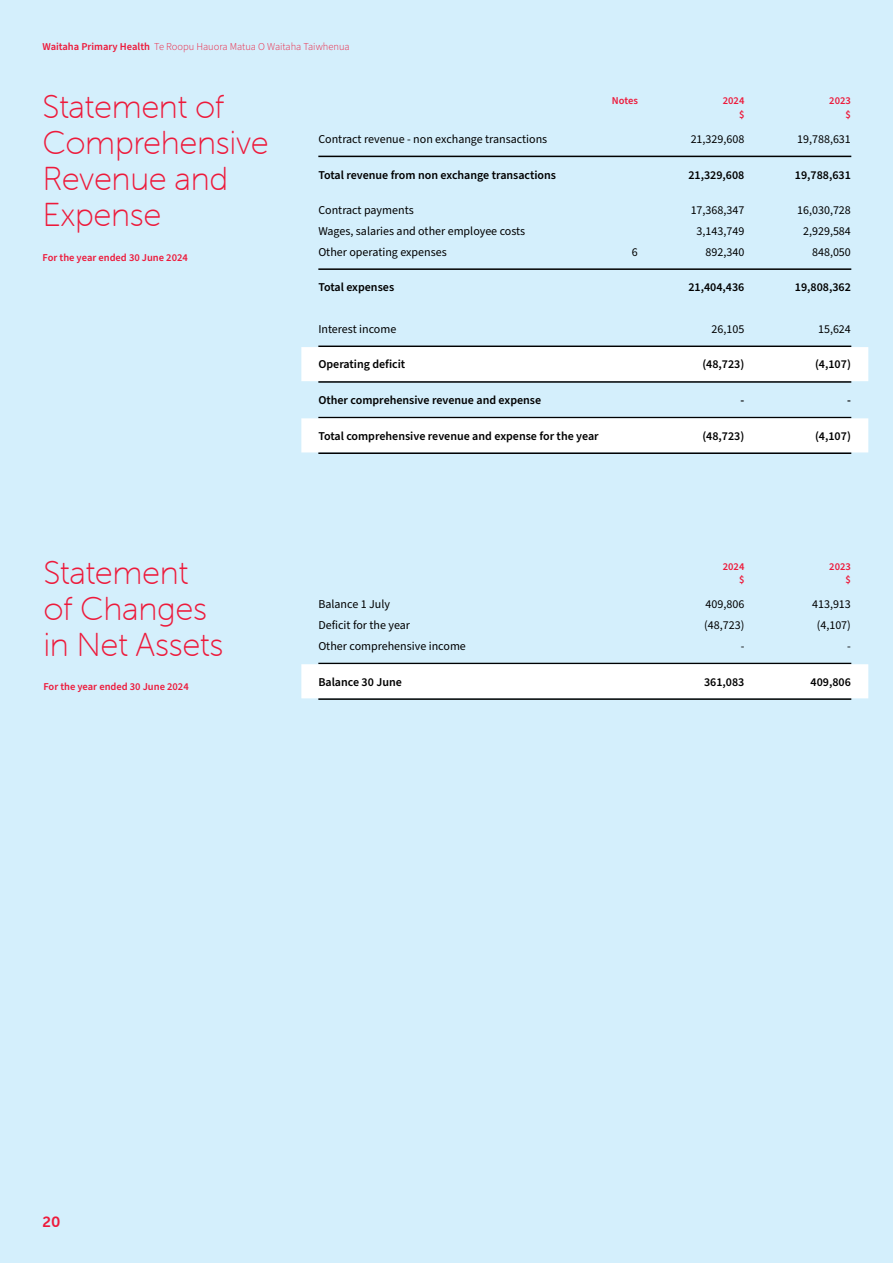
<style>
.page{position:relative;width:893px;height:1263px;background:#d4effc}
.page>*{position:absolute;margin:0;border:0;box-sizing:border-box;transform-origin:0 0}
.t1{font:33px/36px "Museo Sans Rounded 100";letter-spacing:-.01em;color:#ed1a3b}
.t2{font:15px "Museo Sans Rounded 700";color:#ed1a3b}
.t3{font:12px "Source Sans Pro";color:#000}
.t4{font:600 12px "Source Sans Pro";color:#000}
.t5{font:600 10.5px "Source Sans Pro";color:#ed1a3b}
.t6{font:300 10.5px "Source Sans Pro";color:#ed1a3b}
.s1{font-weight:600}
</style>
<div class="page">
<hr style="left:318px;top:156px;width:533px;height:1px;background:#000">
<hr style="left:318px;top:268px;width:533px;height:2px;background:#000">
<hr style="left:318px;top:346px;width:533px;height:1px;background:#000">
<div style="left:301px;top:347px;width:567px;height:34px;background:#fff"></div>
<hr style="left:318px;top:381px;width:533px;height:2px;background:#000">
<hr style="left:318px;top:417px;width:533px;height:1px;background:#000">
<div style="left:301px;top:418px;width:567px;height:34px;background:#fff"></div>
<hr style="left:318px;top:452px;width:533px;height:2px;background:#000">
<hr style="left:318px;top:663px;width:533px;height:1px;background:#000">
<div style="left:301px;top:664px;width:567px;height:34px;background:#fff"></div>
<hr style="left:318px;top:698px;width:533px;height:2px;background:#000">
<p class="t6" style="left:43px;top:40px;width:309px"><span class="s1">Waitaha Primary Health</span> Te Roopu Hauora Matua O Waitaha Taiwhenua</p>
<h1 class="t1" style="left:43px;top:89px;width:228px">Statement of<br>Comprehensive<br>Revenue and<br>Expense</h1>
<p class="t5" style="left:43px;top:250px;width:147px">For the year ended 30 June 2024</p>
<h1 class="t1" style="left:43px;top:555px;width:182px">Statement of Changes in Net Assets</h1>
<p class="t5" style="left:43px;top:680px;width:147px">For the year ended 30 June 2024</p>
<p class="t5" style="left:612px;top:94px;width:27px">Notes</p>
<p class="t5" style="left:723px;top:94px;width:23px">2024</p>
<p class="t5" style="left:829px;top:94px;width:23px">2023</p>
<p class="t5" style="left:739px;top:107px;width:7px">$</p>
<p class="t5" style="left:845px;top:107px;width:7px">$</p>
<p class="t3" style="left:318px;top:131px;width:230px">Contract revenue - non exchange transactions</p>
<p class="t3" style="left:691px;top:131px;width:55px">21,329,608</p>
<p class="t3" style="left:797px;top:131px;width:55px">19,788,631</p>
<p class="t4" style="left:318px;top:166px;width:239px">Total revenue from non exchange transactions</p>
<p class="t4" style="left:688px;top:166px;width:58px">21,329,608</p>
<p class="t4" style="left:795px;top:166px;width:58px">19,788,631</p>
<p class="t3" style="left:318px;top:202px;width:97px">Contract payments</p>
<p class="t3" style="left:691px;top:202px;width:55px">17,368,347</p>
<p class="t3" style="left:797px;top:202px;width:55px">16,030,728</p>
<p class="t3" style="left:318px;top:223px;width:208px">Wages, salaries and other employee costs</p>
<p class="t3" style="left:697px;top:223px;width:49px">3,143,749</p>
<p class="t3" style="left:803px;top:223px;width:49px">2,929,584</p>
<p class="t3" style="left:318px;top:244px;width:130px">Other operating expenses</p>
<p class="t3" style="left:632px;top:244px;width:7px">6</p>
<p class="t3" style="left:706px;top:244px;width:40px">892,340</p>
<p class="t3" style="left:812px;top:244px;width:40px">848,050</p>
<p class="t4" style="left:318px;top:279px;width:77px">Total expenses</p>
<p class="t4" style="left:688px;top:279px;width:58px">21,404,436</p>
<p class="t4" style="left:795px;top:279px;width:58px">19,808,362</p>
<p class="t3" style="left:318px;top:321px;width:79px">Interest income</p>
<p class="t3" style="left:712px;top:321px;width:34px">26,105</p>
<p class="t3" style="left:818px;top:321px;width:34px">15,624</p>
<p class="t4" style="left:318px;top:356px;width:88px">Operating deficit</p>
<p class="t4" style="left:702px;top:356px;width:43px">(48,723)</p>
<p class="t4" style="left:815px;top:356px;width:37px">(4,107)</p>
<p class="t4" style="left:318px;top:392px;width:224px">Other comprehensive revenue and expense</p>
<p class="t4" style="left:740px;top:392px;width:5px">-</p>
<p class="t4" style="left:847px;top:392px;width:5px">-</p>
<p class="t4" style="left:318px;top:428px;width:282px">Total comprehensive revenue and expense for the year</p>
<p class="t4" style="left:702px;top:428px;width:43px">(48,723)</p>
<p class="t4" style="left:815px;top:428px;width:37px">(4,107)</p>
<p class="t5" style="left:723px;top:559px;width:23px">2024</p>
<p class="t5" style="left:829px;top:559px;width:23px">2023</p>
<p class="t5" style="left:739px;top:573px;width:7px">$</p>
<p class="t5" style="left:845px;top:573px;width:7px">$</p>
<p class="t3" style="left:318px;top:596px;width:73px">Balance 1 July</p>
<p class="t3" style="left:706px;top:596px;width:40px">409,806</p>
<p class="t3" style="left:812px;top:596px;width:40px">413,913</p>
<p class="t3" style="left:318px;top:617px;width:93px">Deficit for the year</p>
<p class="t3" style="left:704px;top:617px;width:42px">(48,723)</p>
<p class="t3" style="left:817px;top:617px;width:36px">(4,107)</p>
<p class="t3" style="left:318px;top:638px;width:149px">Other comprehensive income</p>
<p class="t3" style="left:741px;top:638px;width:5px">-</p>
<p class="t3" style="left:847px;top:638px;width:5px">-</p>
<p class="t4" style="left:318px;top:674px;width:85px">Balance 30 June</p>
<p class="t4" style="left:704px;top:674px;width:42px">361,083</p>
<p class="t4" style="left:810px;top:674px;width:42px">409,806</p>
<p class="t2" style="left:43px;top:1214px;width:19px">20</p>
</div>
